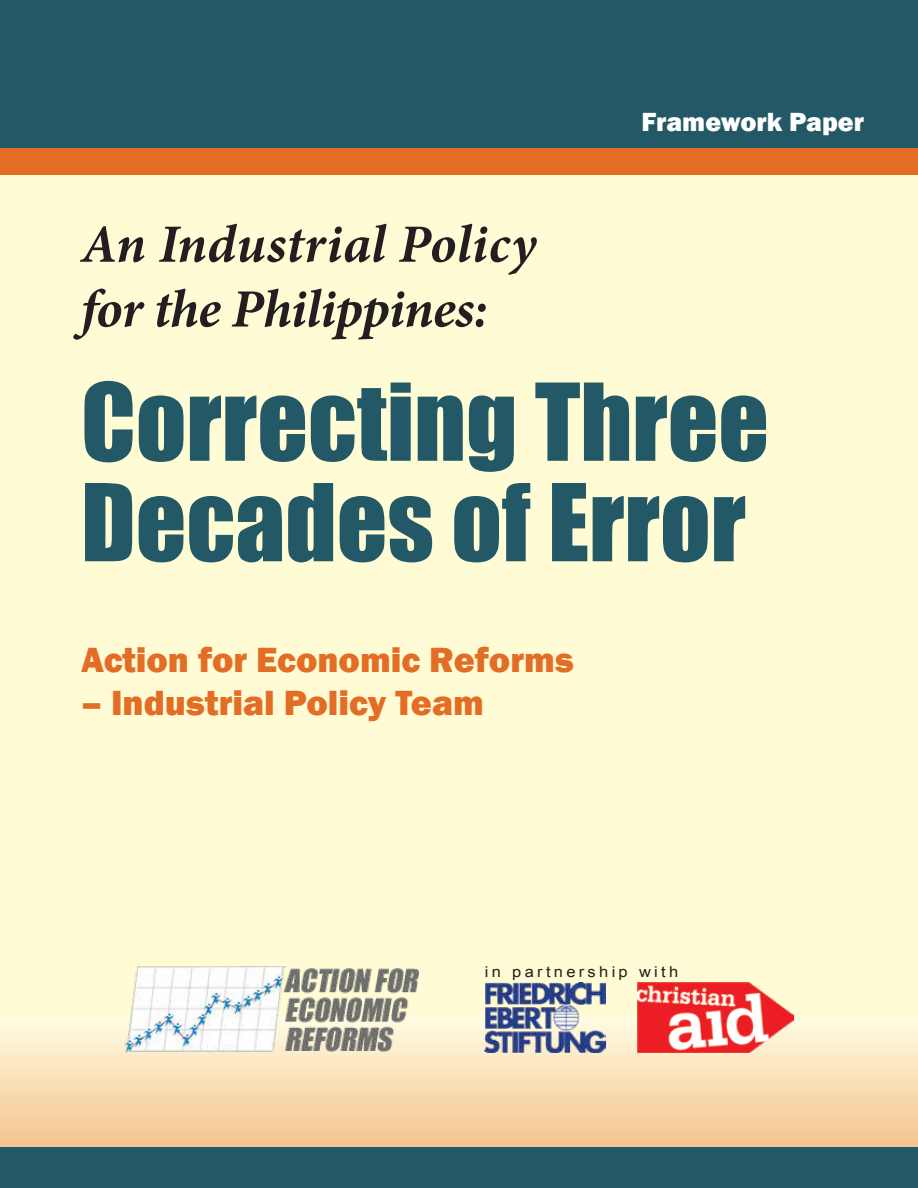
<style>
.page{position:relative;width:918px;height:1188px;background:#fff}
.page>*{position:absolute;margin:0;border:0;box-sizing:border-box;transform-origin:0 0}
.t1{font:99px/100.5px "Impact";color:#235867}
.t2{font:italic 700 54px/64.8px "Minion Pro";letter-spacing:-.01em;color:#231f20}
.t3{font:800 36px "Franklin Gothic";color:#e46d26}
.t4{font:800 27px "Franklin Gothic";color:#fff}
.t5{font:15px "Arial";letter-spacing:.2em;color:#231f20;scale:1.1 1}
</style>
<div class="page">
<div style="left:0;top:81px;width:918px;height:1067px;background:#fffcd5"></div>
<div style="left:0;top:1017px;width:918px;height:131px;background:linear-gradient(to bottom,#fffce3,#f4c38d)"></div>
<div style="left:0;top:0;width:918px;height:148px;background:#235867"></div>
<div style="left:0;top:148px;width:918px;height:28px;background:#e46d26"></div>
<div style="left:0;top:1148px;width:918px;height:40px;background:#235867"></div>
<img style="left:125px;top:966px;width:293px;height:86px">
<img style="left:485px;top:983px;width:121px;height:69px">
<img style="left:637px;top:983px;width:156px;height:69px">
<h2 class="t2" style="left:81px;top:211px;width:457px">An Industrial Policy for the Philippines:</h2>
<p class="t4" style="left:642px;top:105px;width:224px">Framework Paper</p>
<h1 class="t1" style="left:81px;top:369px;width:689px">Correcting Three<br>Decades of Error</h1>
<p class="t3" style="left:81px;top:636px;width:494px">Action for Economic Reforms</p>
<p class="t3" style="left:81px;top:679px;width:404px">– Industrial Policy Team</p>
<p class="t5" style="left:485px;top:962px;width:177px">in partnership with</p>
</div>
